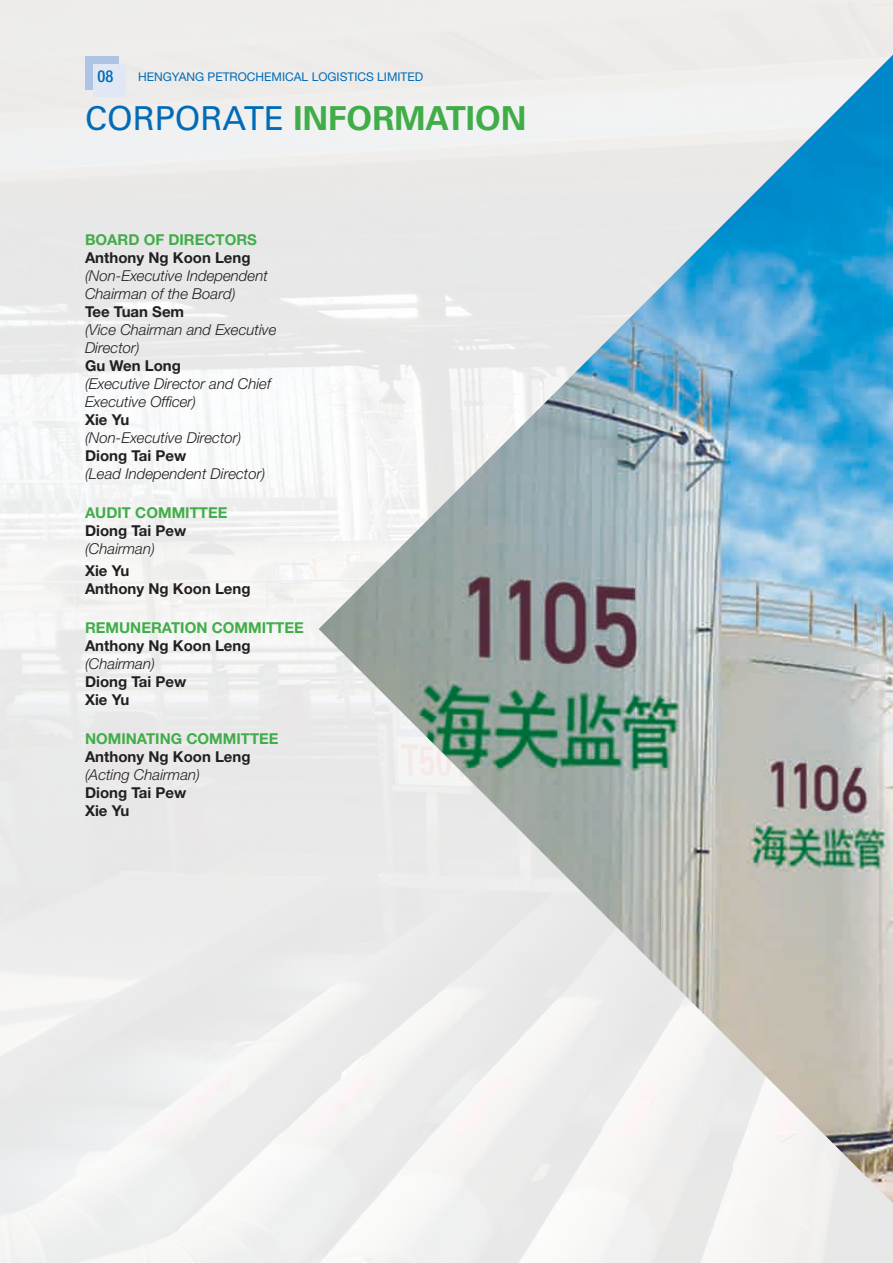
<style>
.page{position:relative;width:893px;height:1263px;background:#fff}
.page>*{position:absolute;margin:0;border:0;box-sizing:border-box;transform-origin:0 0}
.t1{font:700 33px "Univers LT Std";color:#41ad49}
.t2{font:500 condensed 16.5px "Helvetica Neue LT Std";color:#006bb7}
.t3{font:italic 300 15px/18px "Helvetica Neue LT Std";color:#231f20}
.t4{font:700 15px/18px "Helvetica Neue LT Std";color:#231f20}
.t5{font:700 15px "Helvetica Neue LT Std";color:#41ad49}
.t6{font:12px "Helvetica Neue LT Std";color:#006bb7}
.s1{font-weight:400;color:#006bb7}
</style>
<div class="page">
<img style="left:319px;top:55px;width:574px;height:1148px">
<div style="left:85px;top:56px;width:34px;height:34px;background:#afc3e5"></div>
<div style="left:93px;top:64px;width:33px;height:33px;background:#e1e7f5"></div>
<p class="t2" style="left:97px;top:66px;width:17px">08</p>
<p class="t6" style="left:138px;top:69px;width:287px">HENGYANG PETROCHEMICAL LOGISTICS LIMITED</p>
<h1 class="t1" style="left:85px;top:99px;width:443px"><span class="s1">CORPORATE</span> INFORMATION</h1>
<p class="t5" style="left:85px;top:230px;width:173px">BOARD OF DIRECTORS</p>
<p class="t4" style="left:85px;top:248px;width:167px">Anthony Ng Koon Leng</p>
<p class="t3" style="left:85px;top:266px;width:184px">(Non-Executive Independent<br>Chairman of the Board)</p>
<p class="t4" style="left:85px;top:302px;width:101px">Tee Tuan Sem</p>
<p class="t3" style="left:85px;top:320px;width:193px">(Vice Chairman and Executive<br>Director)</p>
<p class="t4" style="left:85px;top:356px;width:97px">Gu Wen Long</p>
<p class="t3" style="left:85px;top:374px;width:187px">(Executive Director and Chief<br>Executive Officer)</p>
<p class="t4" style="left:85px;top:410px;width:46px">Xie Yu</p>
<p class="t3" style="left:85px;top:428px;width:158px">(Non-Executive Director)</p>
<p class="t4" style="left:85px;top:446px;width:103px">Diong Tai Pew</p>
<p class="t3" style="left:85px;top:464px;width:182px">(Lead Independent Director)</p>
<p class="t5" style="left:85px;top:503px;width:144px">AUDIT COMMITTEE</p>
<p class="t4" style="left:85px;top:521px;width:103px">Diong Tai Pew</p>
<p class="t3" style="left:85px;top:539px;width:72px">(Chairman)</p>
<p class="t4" style="left:85px;top:561px;width:167px">Xie Yu<br>Anthony Ng Koon Leng</p>
<p class="t5" style="left:85px;top:618px;width:220px">REMUNERATION COMMITTEE</p>
<p class="t4" style="left:85px;top:636px;width:167px">Anthony Ng Koon Leng</p>
<p class="t3" style="left:85px;top:654px;width:72px">(Chairman)</p>
<p class="t4" style="left:85px;top:672px;width:103px">Diong Tai Pew<br>Xie Yu</p>
<p class="t5" style="left:85px;top:729px;width:195px">NOMINATING COMMITTEE</p>
<p class="t4" style="left:85px;top:747px;width:167px">Anthony Ng Koon Leng</p>
<p class="t3" style="left:85px;top:765px;width:117px">(Acting Chairman)</p>
<p class="t4" style="left:85px;top:783px;width:103px">Diong Tai Pew<br>Xie Yu</p>
</div>
